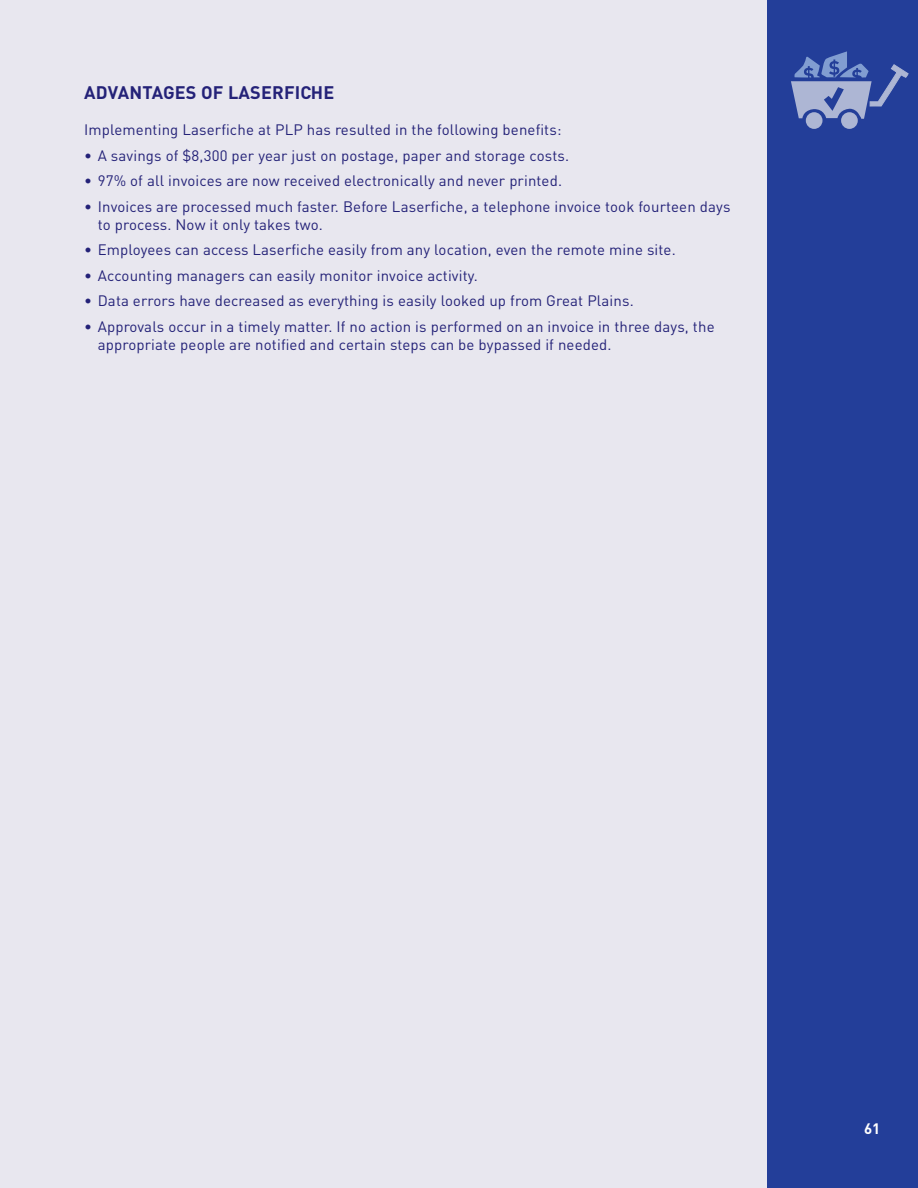
<style>
.page{position:relative;width:918px;height:1188px;background:#fff}
.page>*{position:absolute;margin:0;border:0;box-sizing:border-box;transform-origin:0 0}
.t1{font:700 18px "DIN";letter-spacing:.01em;color:#242278}
.t2{font:15px/18px "DIN";letter-spacing:.01em;color:#242278}
.t3{font:700 15px "DIN";color:#fff}
</style>
<div class="page">
<div style="left:0;top:0;width:773px;height:1188px;background:#e8e7ef"></div>
<div style="left:767px;top:0;width:151px;height:1188px;background:#233e99"></div>
<div style="left:806px;top:112px;width:17px;height:17px;background:#adb6d4;border-radius:50%"></div>
<div style="left:841px;top:112px;width:17px;height:17px;background:#adb6d4;border-radius:50%"></div>
<svg style="left:791px;top:51px;width:117px;height:68px"></svg>
<p class="t1" style="left:84px;top:81px;width:252px">ADVANTAGES OF LASERFICHE</p>
<p class="t2" style="left:84px;top:121px;width:479px">Implementing Laserfiche at PLP has resulted in the following benefits:</p>
<p class="t2" style="left:84px;top:146px;width:486px">• A savings of $8,300 per year just on postage, paper and storage costs.</p>
<p class="t2" style="left:84px;top:172px;width:479px">• 97% of all invoices are now received electronically and never printed.</p>
<p class="t2" style="left:98px;top:197px;width:634px;text-indent:-13px">• Invoices are processed much faster. Before Laserfiche, a telephone invoice took fourteen days to process. Now it only takes two.</p>
<p class="t2" style="left:84px;top:241px;width:593px">• Employees can access Laserfiche easily from any location, even the remote mine site.</p>
<p class="t2" style="left:84px;top:266px;width:395px">• Accounting managers can easily monitor invoice activity.</p>
<p class="t2" style="left:84px;top:292px;width:551px">• Data errors have decreased as everything is easily looked up from Great Plains.</p>
<p class="t2" style="left:98px;top:317px;width:618px;text-indent:-13px">• Approvals occur in a timely matter. If no action is performed on an invoice in three days, the appropriate people are notified and certain steps can be bypassed if needed.</p>
<p class="t3" style="left:864px;top:1119px;width:18px">61</p>
</div>
